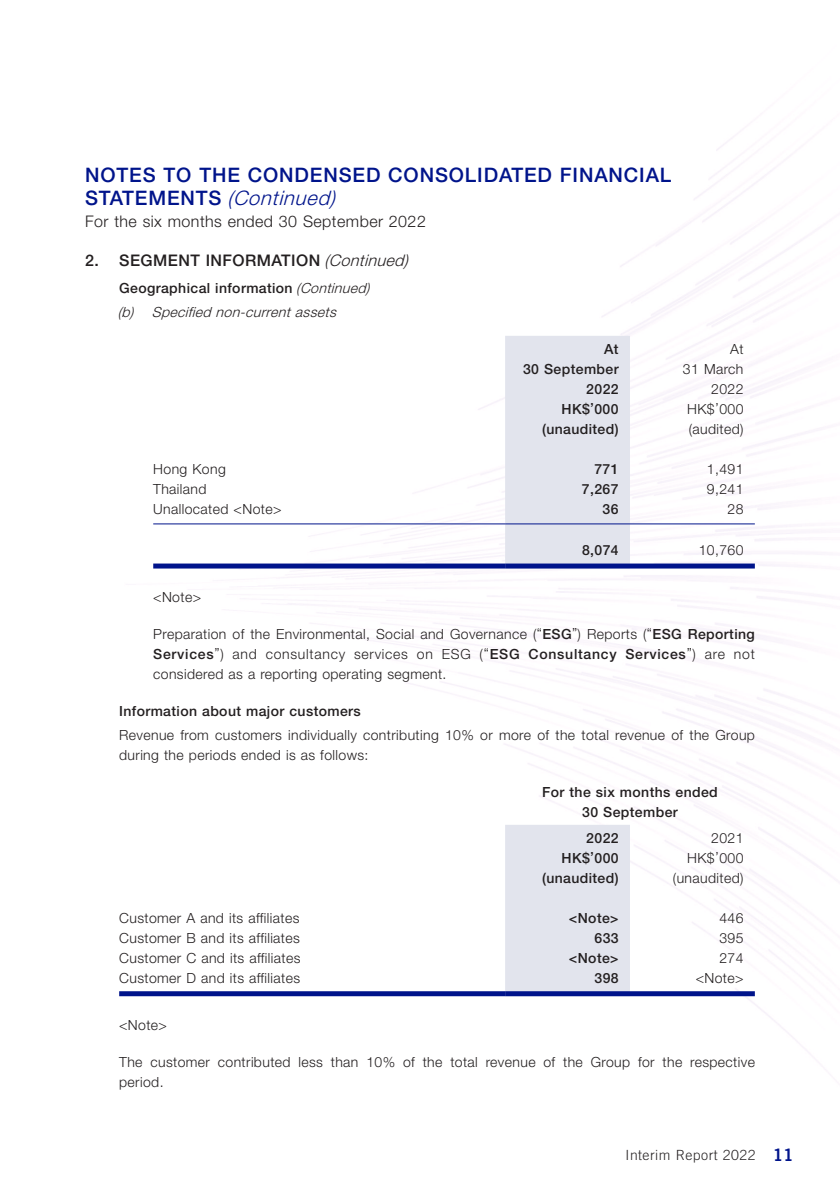
<style>
.page{position:relative;width:840px;height:1191px;background:#fff}
.page>*{position:absolute;margin:0;border:0;box-sizing:border-box;transform-origin:0 0}
.t1{font:500 20px/23px "Helvetica Neue LT Std";letter-spacing:.045em;color:#00148b}
.t2{font:300 16px "Helvetica Neue LT Std";letter-spacing:.03em;color:#231f20}
.t3{font:500 16px "Helvetica Neue LT Std";letter-spacing:.03em;color:#231f20}
.t4{font:300 14px/20px "Helvetica Neue LT Std";letter-spacing:.03em;color:#231f20}
.t5{font:500 14px/20px "Helvetica Neue LT Std";letter-spacing:.03em;color:#231f20;text-align:right}
.t6{font:italic 300 14px/24.2px "Helvetica Neue LT Std";color:#231f20}
.t7{font:300 14px "Trade Gothic LT Std";letter-spacing:.035em;color:#231f20}
.s1{font-weight:300;font-style:italic}
.s2{font-weight:500;font-style:normal}
.s3{font-weight:500}
.s4{font-family:"Trade Gothic LT Std Bd 2";font-weight:400;font-size:17px;color:#00148b}
</style>
<div class="page">
<img style="left:119px;top:133px;width:718px;height:937px">
<div style="left:505px;top:336px;width:124px;height:227px;background:#e2e4ed"></div>
<hr style="left:153px;top:523px;width:352px;height:1px;background:#00148b">
<hr style="left:505px;top:523px;width:124px;height:1px;background:#00148b">
<hr style="left:629px;top:523px;width:125px;height:1px;background:#00148b">
<div style="left:153px;top:563px;width:352px;height:5px;background:#00148b"></div>
<div style="left:505px;top:563px;width:124px;height:5px;background:#00148b"></div>
<div style="left:629px;top:563px;width:125px;height:5px;background:#00148b"></div>
<div style="left:505px;top:825px;width:124px;height:166px;background:#e2e4ed"></div>
<div style="left:119px;top:991px;width:386px;height:5px;background:#00148b"></div>
<div style="left:505px;top:991px;width:124px;height:5px;background:#00148b"></div>
<div style="left:629px;top:991px;width:125px;height:5px;background:#00148b"></div>
<h1 class="t1" style="left:85px;top:163px;width:587px">NOTES TO THE CONDENSED CONSOLIDATED FINANCIAL<br>S TAT E M E N T S <span class="s1">(Continued)</span></h1>
<p class="t2" style="left:85px;top:212px;width:342px">For the six months ended 30 September 2022</p>
<p class="t3" style="left:85px;top:251px;width:325px">2. SEGMENT INFORMATION <span class="s1">(Continued)</span></p>
<p class="t6" style="left:118px;top:275px;width:253px"><span class="s2">Geographical information</span> (Continued) (b) Specified non-currentassets</p>
<p class="t5" style="left:523px;top:339px;width:97px">At<br>30 September<br>2022</p>
<p class="t4" style="left:682px;top:339px;width:62px;text-align:right">At<br>31 March<br>2022</p>
<p class="t5" style="left:561px;top:399px;width:59px">HK$’000</p>
<p class="t4" style="left:686px;top:399px;width:58px">HK$’000</p>
<p class="t5" style="left:541px;top:419px;width:78px">(unaudited)</p>
<p class="t4" style="left:688px;top:419px;width:56px">(audited)</p>
<p class="t4" style="left:153px;top:459px;width:74px">Hong Kong</p>
<p class="t5" style="left:594px;top:459px;width:26px">771</p>
<p class="t4" style="left:706px;top:459px;width:38px">1,491</p>
<p class="t4" style="left:153px;top:479px;width:55px">Thailand</p>
<p class="t5" style="left:581px;top:479px;width:38px">7,267</p>
<p class="t4" style="left:706px;top:479px;width:38px">9,241</p>
<p class="t4" style="left:153px;top:499px;width:130px">Unallocated &lt;Note&gt;</p>
<p class="t5" style="left:602px;top:499px;width:17px">36</p>
<p class="t4" style="left:727px;top:499px;width:17px">28</p>
<p class="t5" style="left:581px;top:540px;width:38px">8,074</p>
<p class="t4" style="left:698px;top:540px;width:46px">10,760</p>
<p class="t4" style="left:153px;top:587px;width:49px">&lt;Note&gt;</p>
<p class="t4" style="left:153px;top:624px;width:602px;text-align:justify">Preparation of the Environmental, Social and Governance (“<span class="s3">ESG</span>”) Reports (“<span class="s3">ESG Reporting Services</span>”) and consultancy services on ESG (“<span class="s3">ESG Consultancy Services</span>”) are not considered as a reporting operating segment.</p>
<p class="t5" style="left:119px;top:701px;width:243px">Information about major customers</p>
<p class="t4" style="left:119px;top:725px;width:637px">Revenue from customers individually contributing 10% or more of the total revenue of the Group during the periods ended is as follows:</p>
<p class="t5" style="left:542px;top:782px;width:177px;text-align:center">For the six months ended<br>30 September</p>
<p class="t5" style="left:586px;top:828px;width:34px">2022</p>
<p class="t4" style="left:710px;top:827px;width:34px">2021</p>
<p class="t5" style="left:561px;top:848px;width:59px">HK$’000</p>
<p class="t4" style="left:686px;top:847px;width:58px">HK$’000</p>
<p class="t5" style="left:541px;top:868px;width:78px">(unaudited)</p>
<p class="t4" style="left:672px;top:867px;width:72px">(unaudited)</p>
<p class="t4" style="left:119px;top:907px;width:182px">Customer A and its affiliates</p>
<p class="t5" style="left:568px;top:908px;width:51px">&lt;Note&gt;</p>
<p class="t4" style="left:719px;top:907px;width:26px">446</p>
<p class="t4" style="left:119px;top:927px;width:182px">Customer B and its affiliates</p>
<p class="t5" style="left:594px;top:928px;width:26px">633</p>
<p class="t4" style="left:719px;top:927px;width:26px">395</p>
<p class="t4" style="left:119px;top:947px;width:183px">Customer C and its affiliates</p>
<p class="t5" style="left:568px;top:948px;width:51px">&lt;Note&gt;</p>
<p class="t4" style="left:719px;top:947px;width:26px">274</p>
<p class="t4" style="left:119px;top:967px;width:182px">Customer D and its affiliates</p>
<p class="t5" style="left:594px;top:968px;width:26px">398</p>
<p class="t4" style="left:695px;top:967px;width:49px">&lt;Note&gt;</p>
<p class="t4" style="left:119px;top:1014px;width:49px">&lt;Note&gt;</p>
<p class="t4" style="left:119px;top:1051px;width:637px">The customer contributed less than 10% of the total revenue of the Group for the respective period.</p>
<p class="t7" style="left:625px;top:1146px;width:169px">Interim Report 2022 <span class="s4">11</span></p>
</div>
